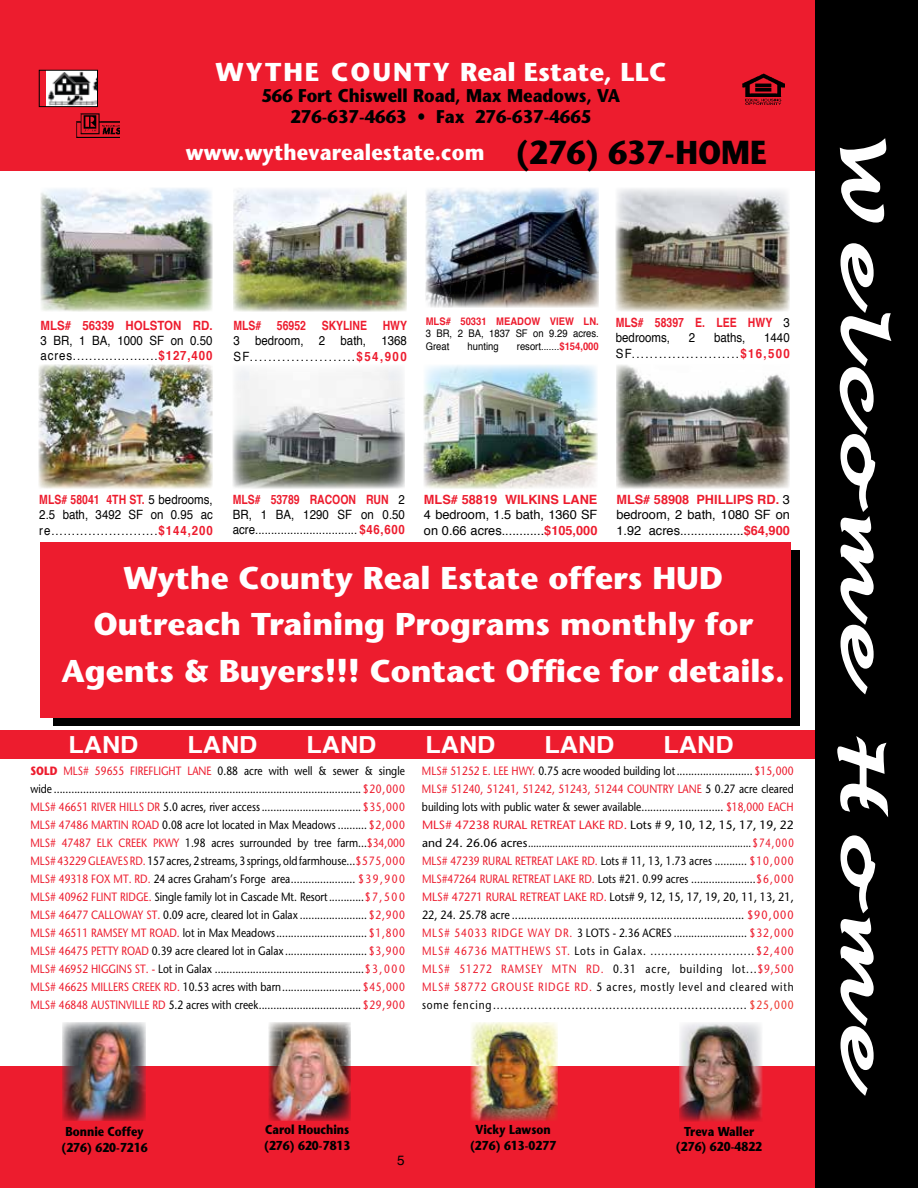
<style>
.page{position:relative;width:918px;height:1188px;background:#fff}
.page>*{position:absolute;margin:0;border:0;box-sizing:border-box;transform-origin:0 0}
.t1{font:italic 53.1px "Lucida Handwriting";color:#fff;scale:1.67 1}
.t2{font:700 31.5px/46.5px "Stone Sans";color:#fff;text-align:center}
.t3{font:700 25.8px "Stone Sans";color:#fff}
.t4{font:700 23.55px "Helvetica";color:#fff;scale:1.07 1}
.t5{font:700 22.2px "Stone Sans";letter-spacing:.01em;color:#fff;scale:.9 1}
.t6{font:700 18.45px/21.1px "Stone Sans";color:#000;text-align:center;scale:.9 1}
.t7{font:13.5px "Helvetica";color:#000}
.t8{font:700 12.9px/15.5px "Stone Sans";color:#000;text-align:center;scale:.85 1}
.t9{font:12.75px/15.3px "Helvetica";color:#000;text-align:justify;scale:.9 1}
.t10{font:12.75px/15.3px "Helvetica";color:#000}
.t11{font:700 12.75px/15.3px "Helvetica";color:#ed1c2e;scale:.82 1}
.t12{font:700 12.75px "Helvetica";color:#ed1c2e}
.t13{font:700 12.75px "Helvetica";color:#ed1c2e;scale:.9 1}
.t14{font:12px/18px "Stone Sans";letter-spacing:.075em;color:#000;text-align:justify;scale:.85 1}
.t15{font:10.5px/12.6px "Helvetica";color:#000;scale:.9 1}
.t16{font:700 10.5px "Helvetica";color:#ed1c2e;scale:.9 1}
.s1{font-size:33.15px;color:#000}
.s2{font-weight:400;color:#000}
.s3{font-weight:700;color:#ed1c2e}
.s4{color:#ed1c2e}
.s5{color:#ee352e}
</style>
<div class="page">
<div style="left:0;top:730px;width:815px;height:29px;background:#ed1c2e"></div>
<div style="left:0;top:0;width:815px;height:170px;background:#ed1c2e"></div>
<div style="left:0;top:1066px;width:816px;height:122px;background:#ed1c2e"></div>
<img style="left:76px;top:114px;width:43px;height:23px">
<img style="left:742px;top:73px;width:43px;height:32px">
<img style="left:47px;top:72px;width:49px;height:33px">
<div style="left:39px;top:70px;width:59px;height:37px;border:1px solid #000"></div>
<div style="left:815px;top:0;width:103px;height:1188px;background:#000"></div>
<svg style="left:839px;top:138px;width:48px;height:85px"></svg>
<svg style="left:839px;top:243px;width:53px;height:452px"></svg>
<svg style="left:837px;top:736px;width:52px;height:360px"></svg>
<img style="left:233px;top:368px;width:172px;height:121px">
<img style="left:62px;top:1022px;width:84px;height:99px">
<img style="left:269px;top:1022px;width:82px;height:99px">
<img style="left:679px;top:1022px;width:83px;height:99px">
<img style="left:471px;top:1022px;width:87px;height:99px">
<img style="left:426px;top:188px;width:173px;height:119px">
<img style="left:233px;top:189px;width:174px;height:123px">
<img style="left:41px;top:188px;width:172px;height:124px">
<img style="left:39px;top:365px;width:174px;height:124px">
<div style="left:53px;top:550px;width:746px;height:176px;background:#000"></div>
<div style="left:40px;top:543px;width:751px;height:175px;background:#ed1c2e"></div>
<img style="left:616px;top:188px;width:173px;height:124px">
<img style="left:424px;top:365px;width:173px;height:124px">
<img style="left:616px;top:365px;width:174px;height:124px">
<h3 class="t3" style="left:215px;top:56px;width:453px">WYTHE COUNTY Real Estate, LLC</h3>
<h3 class="t6" style="left:261px;top:85px;width:400px">566 Fort Chiswell Road, Max Meadows, VA<br>276-637-4663 • Fax 276-637-4665</h3>
<h3 class="t5" style="left:186px;top:138px;width:647px">www.wythevarealestate.com <span class="s1">(276) 637-HOME</span></h3>
<h1 class="t1" style="left:894px;top:133px;width:576px;rotate:90deg">W elcome H ome</h1>
<p class="t16" style="left:426px;top:313px;width:194px">MLS# 50331 MEADOW VIEW LN.</p>
<p class="t15" style="left:426px;top:328px;width:194px">3 BR, 2 BA, 1837 SF on 9.29 acres.<br>Great</p>
<p class="t11" style="left:616px;top:315px;width:214px">MLS# 58397 E. LEE HWY <span class="s2">3 bedrooms,</span></p>
<p class="t13" style="left:40px;top:315px;width:193px">MLS# 56339 HOLSTON RD.</p>
<p class="t9" style="left:40px;top:333px;width:193px">3 BR, 1 BA, 1000 SF on 0.50 acres.....................<span class="s3">$127,400</span></p>
<p class="t11" style="left:233px;top:318px;width:213px">MLS# 56952 SKYLINE HWY</p>
<p class="t9" style="left:233px;top:334px;width:194px">3 bedroom, 2 bath, 1368<br>SF.......................<span class="s3">$54,900</span></p>
<p class="t9" style="left:689px;top:331px;width:9px">2</p>
<p class="t9" style="left:714px;top:331px;width:36px">baths,</p>
<p class="t9" style="left:616px;top:331px;width:195px;text-align:right">1440<br>SF........................<span class="s3">$16,500</span></p>
<p class="t15" style="left:468px;top:340px;width:36px">hunting</p>
<p class="t15" style="left:517px;top:340px;width:93px">resort.......<span class="s3">$154,000</span></p>
<p class="t9" style="left:233px;top:492px;width:193px"><span class="s3">MLS# 53789 RACOON RUN</span> 2<br>BR, 1 BA, 1290 SF on 0.50 acre................................ <span class="s3">$46,600</span></p>
<p class="t9" style="left:39px;top:492px;width:194px"><span class="s3">MLS# 58041 4TH ST.</span> 5 bedrooms, 2.5 bath, 3492 SF on 0.95 ac re..........................<span class="s3">$144,200</span></p>
<h2 class="t2" style="left:62px;top:554px;width:725px">Wythe County Real Estate offers HUD<br>Outreach Training Programs monthly for<br>Agents &amp; Buyers!!! Contact Office for details.</h2>
<p class="t12" style="left:424px;top:489px;width:175px">MLS# 58819 WILKINS LANE</p>
<p class="t10" style="left:424px;top:508px;width:175px">4 bedroom, 1.5 bath, 1360 SF on 0.66 acres............<span class="s3">$105,000</span></p>
<p class="t10" style="left:616px;top:492px;width:175px;text-align:justify"><span class="s3">MLS# 58908 PHILLIPS RD.</span> 3 bedroom, 2 bath, 1080 SF on 1.92 acres..................<span class="s3">$64,900</span></p>
<h3 class="t4" style="left:68px;top:726px;width:67px">LAND</h3>
<h3 class="t4" style="left:187px;top:726px;width:67px">LAND</h3>
<h3 class="t4" style="left:306px;top:726px;width:67px">LAND</h3>
<h3 class="t4" style="left:426px;top:726px;width:67px">LAND</h3>
<h3 class="t4" style="left:545px;top:726px;width:67px">LAND</h3>
<h3 class="t4" style="left:664px;top:726px;width:67px">LAND</h3>
<p class="t14" style="left:30px;top:762px;width:442px"><span class="s3">SOLD</span> <span class="s4">MLS# 59655 FIREFLIGHT LANE</span> 0.88 acre with well &amp; sewer &amp; single wide ......................................................................................................... <span class="s4">$20,000<br>MLS# 46651 RIVER HILLS DR</span> 5.0 acres, river access .................................. <span class="s4">$35,000<br>MLS# 47486 MARTIN ROAD</span> 0.08 acre lot located in Max Meadows .......... <span class="s4">$2,000<br>MLS# 47487 ELK CREEK PKWY</span> 1.98 acres surrounded by tree farm...<span class="s4">$34,000<br>MLS# 43229 GLEAVES RD.</span> 157 acres, 2 streams, 3 springs, old farmhouse...<span class="s4">$575,000<br>MLS# 49318 FOX MT. RD.</span> 24 acres Graham’s Forge area...................... <span class="s4">$39,900<br>MLS# 40962 FLINT RIDGE.</span> Single family lot in Cascade Mt. Resort............<span class="s4">$ 7 , 5 0 0<br>MLS# 46477 CALLOWAY ST.</span> 0.09 acre, cleared lot in Galax ....................... <span class="s4">$2,900<br>MLS# 46511 RAMSEY MT ROAD.</span> lot in Max Meadows............................... <span class="s4">$1,800<br>MLS# 46475 PETTY ROAD</span> 0.39 acre cleared lot in Galax ............................ <span class="s4">$3,900<br>MLS# 46952 HIGGINS ST. -</span> Lot in Galax ...................................................<span class="s4">$ 3 , 0 0 0<br>MLS# 46625 MILLERS CREEK RD.</span> 10.53 acres with barn........................... <span class="s4">$45,000<br>MLS# 46848 AUSTINVILLE RD</span> 5.2 acres with creek................................... <span class="s4">$29,900</span></p>
<p class="t14" style="left:422px;top:762px;width:439px"><span class="s4">MLS# 51252 E. LEE HWY.</span> 0.75 acre wooded building lot.......................... <span class="s4">$15,000<br>MLS# 51240, 51241, 51242, 51243, 51244 COUNTRY LANE</span> 5 0.27 acre cleared building lots with public water &amp; sewer available............................ <span class="s4">$18,000 EACH MLS# 47238 RURAL RETREAT LAKE RD.</span> Lots # 9, 10, 12, 15, 17, 19, 22 and 24. 26.06 acres..................................................................................<span class="s4">$74,000<br>MLS# 47239 RURAL RETREAT LAKE RD.</span> Lots # 11, 13, 1.73 acres ........... <span class="s4">$10,000<br>MLS#47264 RURAL RETREAT LAKE RD.</span> Lots #21. 0.99 acres ......................<span class="s4">$6,000<br>MLS# 47271 RURAL RETREAT LAKE RD.</span> Lots# 9, 12, 15, 17, 19, 20, 11, 13, 21, 22, 24. 25.78 acre ........................................................................... <span class="s4">$90,000<br>MLS# 54033 RIDGE WAY DR.</span> 3 LOTS - 2.36 ACRES ......................... <span class="s4">$32,000<br>MLS# 46736 MATTHEWS ST.</span> Lots in Galax. ............................<span class="s4">$2,400<br>MLS# 51272 RAMSEY MTN RD.</span> 0.31 acre, building lot...<span class="s4">$9,500<br>MLS# 58772 GROUSE RIDGE RD.</span> 5 acres, mostly level and cleared with some fencing.................................................................... <span class="s5">$25,000</span></p>
<p class="t8" style="left:61px;top:1124px;width:103px">Bonnie Coffey (276) 620-7216</p>
<p class="t8" style="left:264px;top:1122px;width:103px;text-align:left">Carol Houchins (276) 620-7813</p>
<p class="t8" style="left:676px;top:1123px;width:103px">Treva Waller (276) 620-4822</p>
<p class="t8" style="left:470px;top:1122px;width:103px">Vicky Lawson (276) 613-0277</p>
<p class="t7" style="left:397px;top:1150px;width:9px">5</p>
</div>
